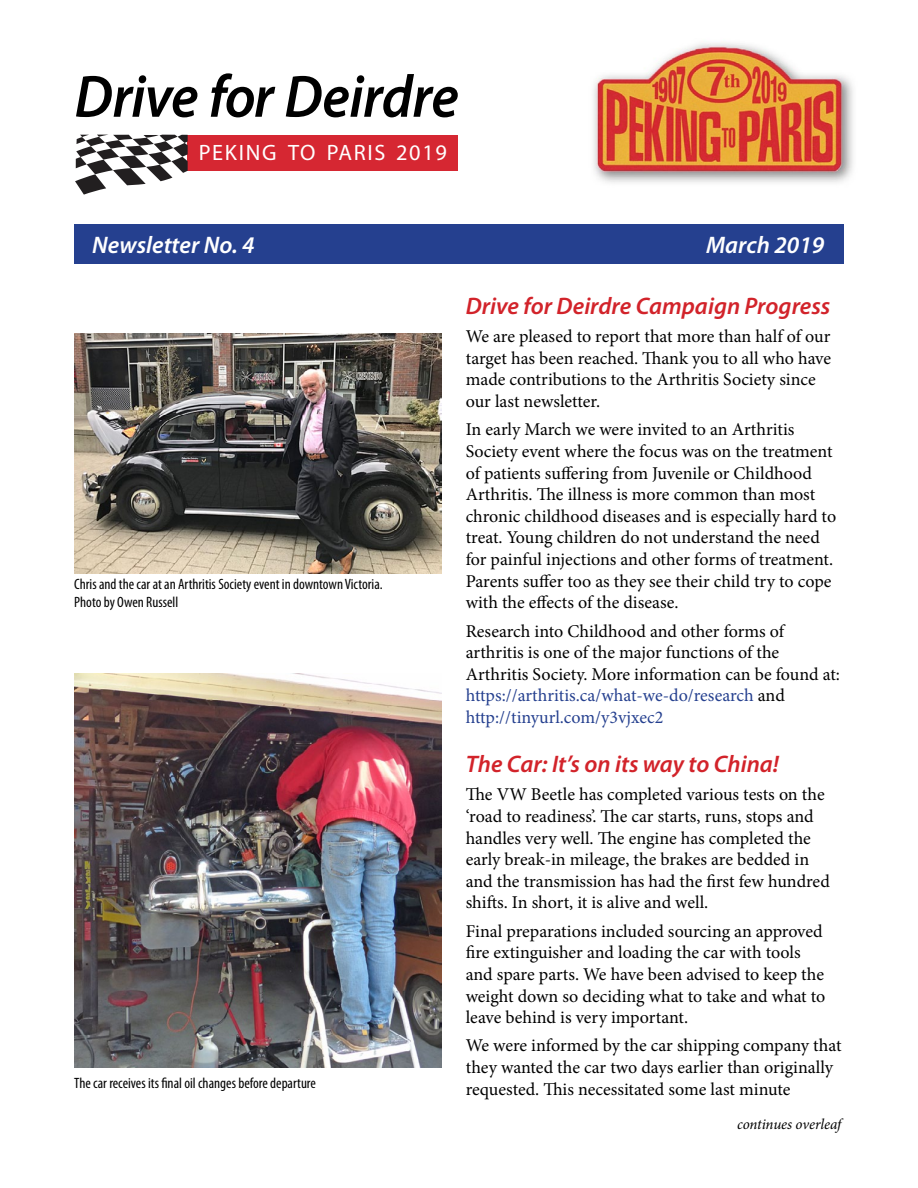
<style>
.page{position:relative;width:918px;height:1188px;background:#fff}
.page>*{position:absolute;margin:0;border:0;box-sizing:border-box;transform-origin:0 0}
.t1{font:italic 600 60.15px "Myriad Pro";letter-spacing:-.015em;color:#000;scale:.95 1}
.t2{font:italic 600 24px "Myriad Pro";color:#d2232a}
.t3{font:italic 600 24px "Myriad Pro";color:#fff}
.t4{font:22.35px "Myriad Pro";letter-spacing:.075em;color:#fff}
.t5{font:18px/21.6px "Minion Pro";color:#000}
.t6{font:condensed 15px/18px "Myriad Pro";color:#000}
.t7{font:italic 15px "Minion Pro";letter-spacing:-.01em;color:#000}
.s1{color:#25408f}
</style>
<div class="page">
<img style="left:593px;top:42px;width:260px;height:141px">
<div style="left:74px;top:225px;width:770px;height:39px;background:#25408f"></div>
<div style="left:188px;top:135px;width:270px;height:36px;background:#d62732"></div>
<svg style="left:75px;top:135px;width:113px;height:60px"></svg>
<img style="left:74px;top:334px;width:367px;height:239px">
<img style="left:74px;top:674px;width:367px;height:394px">
<h1 class="t1" style="left:75px;top:58px;width:406px">Drive for Deirdre</h1>
<p class="t4" style="left:199px;top:138px;width:250px">PEKING TO PARIS 2019</p>
<h2 class="t3" style="left:92px;top:230px;width:164px">Newsletter No. 4</h2>
<h2 class="t3" style="left:706px;top:230px;width:120px">March 2019</h2>
<p class="t6" style="left:74px;top:575px;width:310px">Chris and the car at an Arthritis Society event in downtown Victoria.<br>Photo by Owen Russell</p>
<p class="t6" style="left:74px;top:1074px;width:243px">The car receives its final oil changes before departure</p>
<h2 class="t2" style="left:466px;top:291px;width:366px">Drive for Deirdre Campaign Progress</h2>
<p class="t5" style="left:466px;top:326px;width:367px">We are pleased to report that more than half of our target has been reached. Thank you to all who have made contributions to the Arthritis Society since our last newsletter.</p>
<p class="t5" style="left:466px;top:419px;width:372px">In early March we were invited to an Arthritis Society event where the focus was on the treatment of patients suffering from Juvenile or Childhood Arthritis. The illness is more common than most chronic childhood diseases and is especially hard to treat. Young children do not understand the need for painful injections and other forms of treatment.<br>Parents suffer too as they see their child try to cope with the effects of the disease.</p>
<p class="t5" style="left:466px;top:620px;width:376px">Research into Childhood and other forms of arthritis is one of the major functions of the Arthritis Society. More information can be found at: <span class="s1">https://arthritis.ca/what-we-do/research</span> and <span class="s1">http://tinyurl.com/y3vjxec2</span></p>
<h2 class="t2" style="left:466px;top:749px;width:315px">The Car: It’s on its way to China!</h2>
<p class="t5" style="left:466px;top:784px;width:366px">The VW Beetle has completed various tests on the ‘road to readiness’. The car starts, runs, stops and handles very well. The engine has completed the early break-in mileage, the brakes are bedded in and the transmission has had the first few hundred shifts. In short, it is alive and well.</p>
<p class="t5" style="left:466px;top:920px;width:361px">Final preparations included sourcing an approved fire extinguisher and loading the car with tools and spare parts. We have been advised to keep the weight down so deciding what to take and what to leave behind is very important.</p>
<p class="t5" style="left:466px;top:1035px;width:377px">We were informed by the car shipping company that they wanted the car two days earlier than originally requested. This necessitated some last minute</p>
<p class="t7" style="left:737px;top:1114px;width:106px">continues overleaf</p>
</div>
